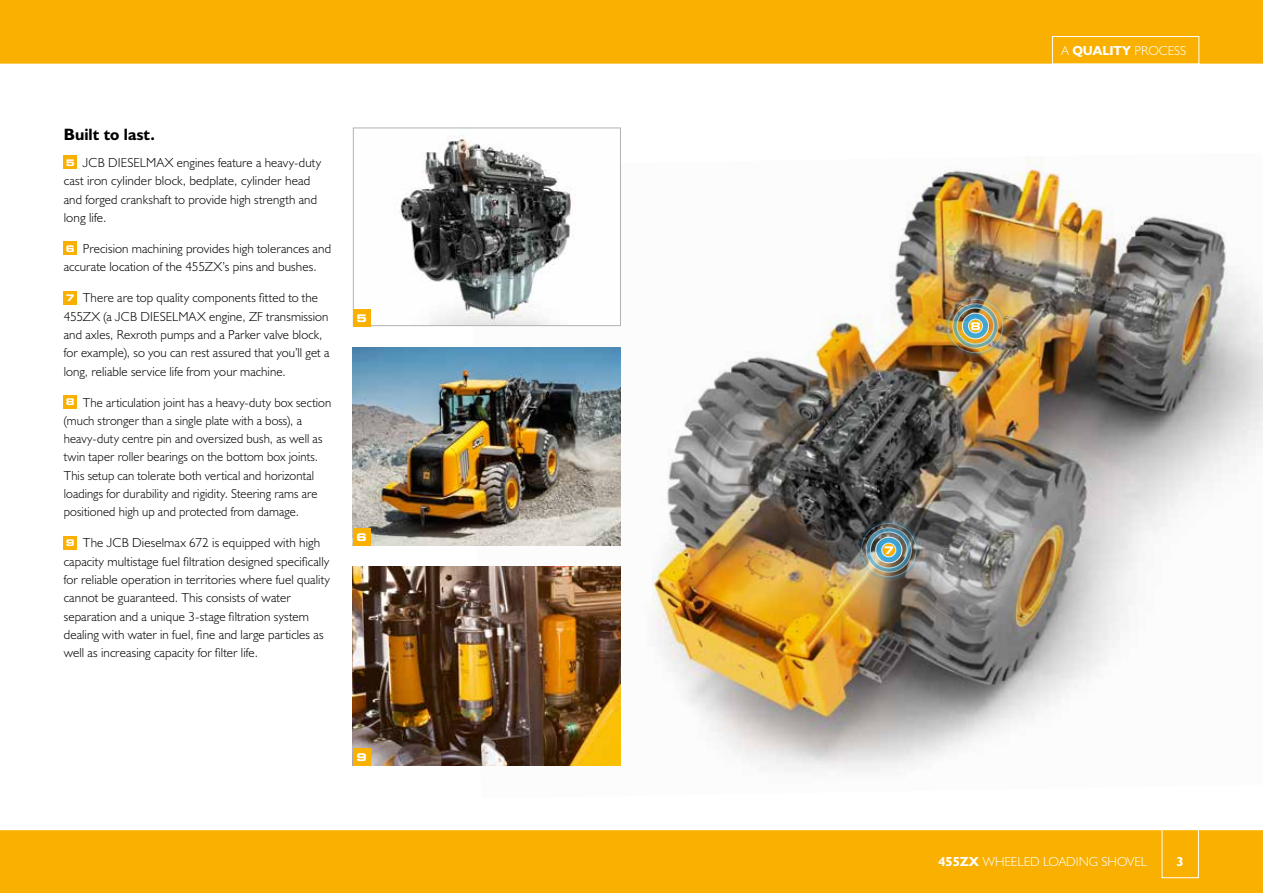
<style>
.page{position:relative;width:1263px;height:893px;background:#fff}
.page>*{position:absolute;margin:0;border:0;box-sizing:border-box;transform-origin:0 0}
.t1{font:16.5px "JCB Bold";color:#000}
.t2{font:13.2px/18.3px "JCB Light";letter-spacing:.01em;color:#000}
.t3{font:13.2px "JCB Light";color:#fff}
.t4{font:13.2px "JCB Bold";color:#fff}
.t5{font:700 expanded 10.5px "Square 721 BT";color:#fff}
.s1{font-family:"Square 721 BT";font-weight:700;font-stretch:expanded;font-size:9.15px;color:#fff}
.s2{font-family:"JCB Bold"}
</style>
<div class="page">
<div style="left:0;top:829px;width:1263px;height:64px;background:#f9b000"></div>
<hr style="left:0;top:829px;width:1263px;height:1px;background:#fff">
<img style="left:470px;top:156px;width:793px;height:616px">
<div style="left:0;top:0;width:1263px;height:64px;background:#f9b000"></div>
<div style="left:64px;top:156px;width:13px;height:13px;background:#f9b000"></div>
<div style="left:64px;top:242px;width:13px;height:13px;background:#f9b000"></div>
<div style="left:64px;top:291px;width:13px;height:13px;background:#f9b000"></div>
<div style="left:64px;top:395px;width:13px;height:13px;background:#f9b000"></div>
<div style="left:64px;top:536px;width:13px;height:13px;background:#f9b000"></div>
<div style="left:1162px;top:819px;width:37px;height:59px;border:1px solid #fff"></div>
<img style="left:353px;top:347px;width:268px;height:199px">
<img style="left:370px;top:135px;width:249px;height:189px">
<div style="left:353px;top:128px;width:268px;height:198px;border:1px solid #b1b2b3"></div>
<hr style="left:0;top:827px;width:1263px;height:2px;background:#fff">
<div style="left:353px;top:529px;width:17px;height:17px;background:#f9b000"></div>
<div style="left:353px;top:309px;width:17px;height:17px;background:#f9b000"></div>
<div style="left:1052px;top:36px;width:147px;height:28px;border:1px solid #fff"></div>
<img style="left:856px;top:518px;width:65px;height:64px">
<img style="left:943px;top:294px;width:65px;height:64px">
<img style="left:353px;top:567px;width:268px;height:198px">
<div style="left:353px;top:748px;width:17px;height:17px;background:#f9b000"></div>
<p class="t1" style="left:64px;top:124px;width:93px">Built to last.</p>
<p class="t2" style="left:64px;top:153px;width:259px"><span class="s1">5</span> JCB DIESELMAX engines feature a heavy-duty cast iron cylinder block, bedplate, cylinder head and forged crankshaft to provide high strength and long life.</p>
<p class="t2" style="left:64px;top:239px;width:269px"><span class="s1">6</span> Precision machining provides high tolerances and accurate location of the 455ZX’s pins and bushes.</p>
<p class="t2" style="left:64px;top:288px;width:267px"><span class="s1">7</span> There are top quality components fitted to the 455ZX (a JCB DIESELMAX engine, ZF transmission and axles, Rexroth pumps and a Parker valve block, for example), so you can rest assured that you’ll get a long, reliable service life from your machine.</p>
<p class="t2" style="left:64px;top:393px;width:269px"><span class="s1">8</span> The articulation joint has a heavy-duty box section (much stronger than a single plate with a boss), a heavy-duty centre pin and oversized bush, as well as twin taper roller bearings on the bottom box joints.<br>This setup can tolerate both vertical and horizontal loadings for durability and rigidity. Steering rams are positioned high up and protected from damage.</p>
<p class="t2" style="left:64px;top:533px;width:268px"><span class="s1">9</span> The JCB Dieselmax 672 is equipped with high capacity multistage fuel filtration designed specifically for reliable operation in territories where fuel quality cannot be guaranteed. This consists of water separation and a unique 3-stage filtration system dealing with water in fuel, fine and large particles as well as increasing capacity for filter life.</p>
<p class="t5" style="left:356px;top:311px;width:12px">5</p>
<p class="t5" style="left:356px;top:531px;width:12px">6</p>
<p class="t5" style="left:356px;top:751px;width:12px">9</p>
<p class="t3" style="left:1062px;top:43px;width:126px">A <span class="s2">QUALITY</span> PROCESS</p>
<p class="t5" style="left:970px;top:320px;width:12px">8</p>
<p class="t5" style="left:884px;top:544px;width:12px">7</p>
<p class="t3" style="left:938px;top:853px;width:210px"><span class="s2">455ZX</span> WHEELED LOADING SHOVEL</p>
<p class="t4" style="left:1176px;top:853px;width:9px">3</p>
</div>
